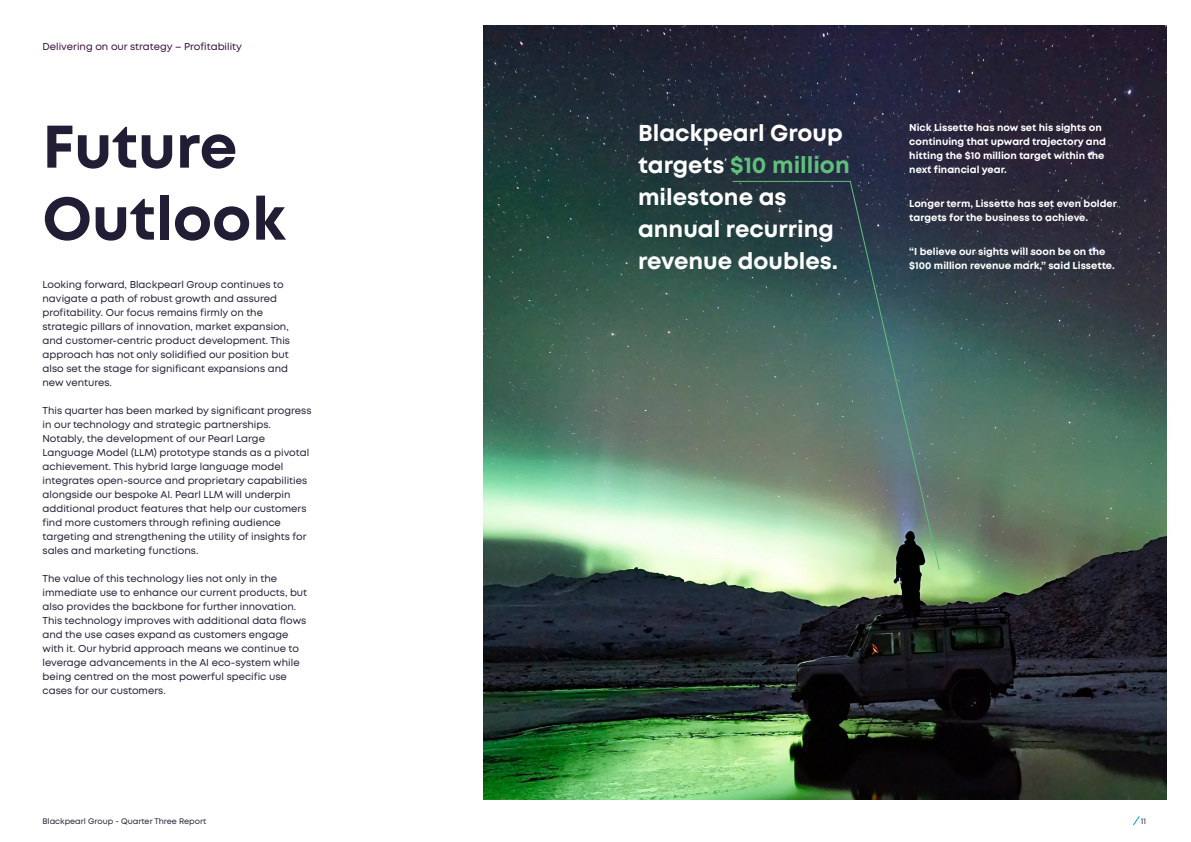
<style>
.page{position:relative;width:1191px;height:842px;background:#fff}
.page>*{position:absolute;margin:0;border:0;box-sizing:border-box;transform-origin:0 0}
.t1{font:700 60px/72px "Mont";color:#221c34}
.t2{font:700 23px/32px "Mont";color:#fff}
.t3{font:10px/14px "Mont";color:#221c34}
.t4{font:700 10px/14px "Mont";color:#fff}
.t5{font:10px "Mont";color:#360b3b}
.t6{font:8px "Mont";color:#221c34}
.s1{color:#61bf7d}
</style>
<div class="page">
<img style="left:483px;top:26px;width:684px;height:773px">
<svg style="left:732px;top:181px;width:208px;height:389px;background:#5a746d"></svg>
<svg style="left:1133px;top:816px;width:7px;height:10px"></svg>
<p class="t5" style="left:43px;top:40px;width:201px">Delivering on our strategy – Profitability</p>
<h1 class="t1" style="left:43px;top:111px;width:245px">Future<br>Outlook</h1>
<p class="t3" style="left:43px;top:277px;width:249px">Looking forward, Blackpearl Group continues to navigate a path of robust growth and assured profitability. Our focus remains firmly on the strategic pillars of innovation, market expansion, and customer-centric product development. This approach has not only solidified our position but also set the stage for significant expansions and new ventures.</p>
<p class="t3" style="left:43px;top:403px;width:270px">This quarter has been marked by significant progress in our technology and strategic partnerships.<br>Notably, the development of our Pearl Large Language Model (LLM) prototype stands as a pivotal achievement. This hybrid large language model integrates open-source and proprietary capabilities alongside our bespoke AI. Pearl LLM will underpin additional product features that help our customers find more customers through refining audience targeting and strengthening the utility of insights for sales and marketing functions.</p>
<p class="t3" style="left:43px;top:571px;width:266px">The value of this technology lies not only in the immediate use to enhance our current products, but also provides the backbone for further innovation.<br>This technology improves with additional data flows and the use cases expand as customers engage with it. Our hybrid approach means we continue to leverage advancements in the AI eco-system while being centred on the most powerful specific use cases for our customers.</p>
<h2 class="t2" style="left:638px;top:117px;width:213px">Blackpearl Group targets <span class="s1">$10 million </span>milestone as annual recurring revenue doubles.</h2>
<p class="t4" style="left:909px;top:121px;width:198px">Nick Lissette has now set his sights on continuing that upward trajectory and hitting the $10 million target within the next financial year.</p>
<p class="t4" style="left:909px;top:197px;width:209px">Longer term, Lissette has set even bolder targets for the business to achieve.</p>
<p class="t4" style="left:909px;top:244px;width:207px">“I believe our sights will soon be on the $100 million revenue mark,” said Lissette.</p>
<p class="t6" style="left:43px;top:816px;width:165px">Blackpearl Group - Quarter Three Report</p>
<p class="t6" style="left:1141px;top:816px;width:7px">11</p>
</div>
